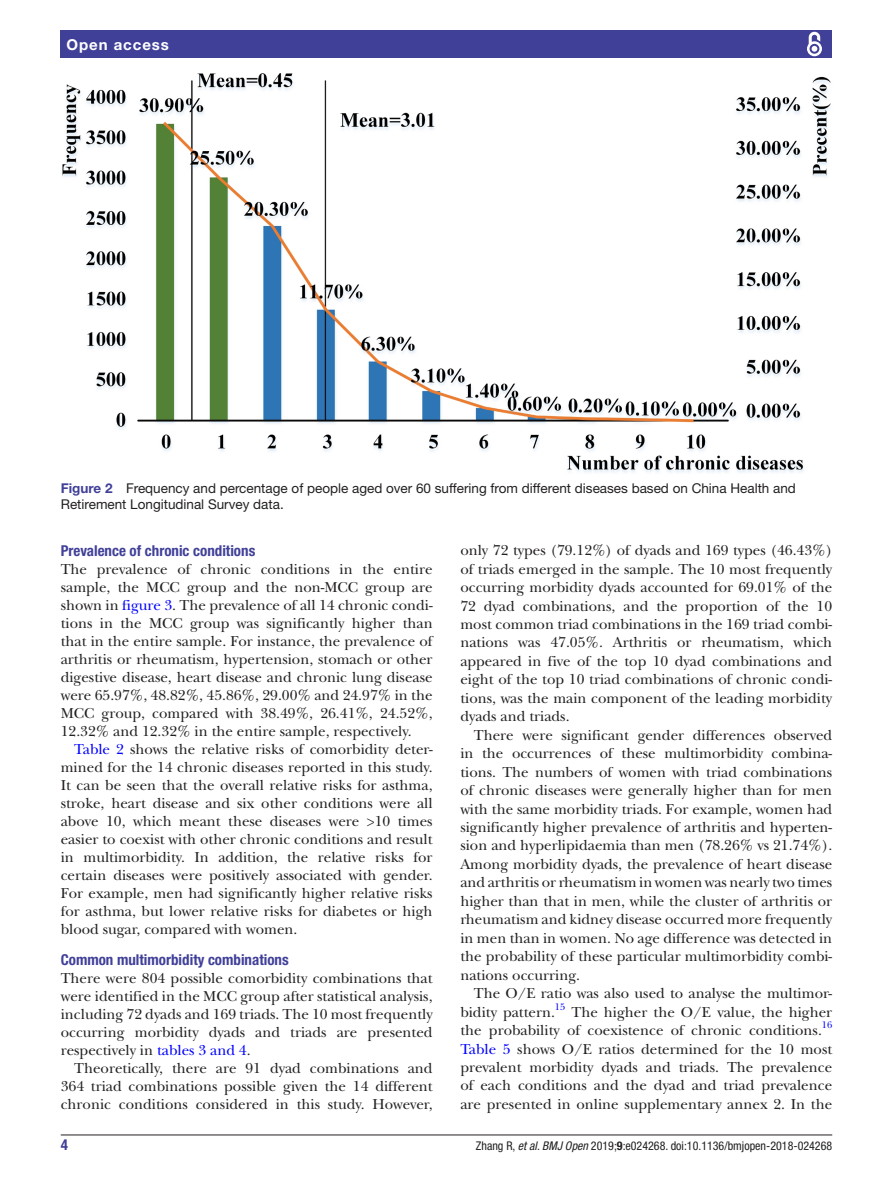
<style>
.page{position:relative;width:893px;height:1191px;background:#fff}
.page>*{position:absolute;margin:0;border:0;box-sizing:border-box;transform-origin:0 0}
.t1{font:15px/18.5px "New Baskerville";color:#231f20;text-align:justify}
.t2{font:700 condensed 15px "Helvetica Neue LT Std";color:#414099}
.t3{font:700 15px "Helvetica Neue LT Std";letter-spacing:.065em;color:#fff}
.t4{font:13.5px/16.2px "Helvetica Neue LT Std";color:#231f20}
.t5{font:condensed 12px "Helvetica Neue LT Std";color:#231f20}
.t6{font:9.9px "New Baskerville";color:#00f}
.s1{font-weight:700;color:#414099}
.s2{color:#00f}
.s3{font-style:italic}
.s4{font-weight:700}
</style>
<div class="page">
<hr style="left:61px;top:1134px;width:771px;height:1px;background:#231f20">
<div style="left:61px;top:31px;width:771px;height:27px;background:#414099"></div>
<svg style="left:807px;top:31px;width:15px;height:26px"></svg>
<img style="left:62px;top:73px;width:769px;height:400px">
<p class="t3" style="left:66px;top:35px;width:104px">Open access</p>
<p class="t4" style="left:61px;top:479px;width:737px"><span class="s1">Figure 2</span> Frequency and percentage of people aged over 60 suffering from different diseases based on China Health and<br>Retirement Longitudinal Survey data.</p>
<p class="t2" style="left:61px;top:541px;width:196px">Prevalence of chronic conditions</p>
<p class="t1" style="left:61px;top:560px;width:373px;line-height:18px">The prevalence of chronic conditions in the entire sample, the MCC group and the non-MCC group are shown in <span class="s2">figure 3</span>. The prevalence of all 14 chronic condi&shy;tions in the MCC group was significantly higher than that in the entire sample. For instance, the prevalence of arthritis or rheumatism, hypertension, stomach or other digestive disease, heart disease and chronic lung disease were 65.97%, 48.82%, 45.86%, 29.00% and 24.97% in the MCC group, compared with 38.49%, 26.41%, 24.52%, 12.32% and 12.32% in the entire sample, respectively.</p>
<p class="t1" style="left:61px;top:740px;width:373px;line-height:18px;text-indent:14px"><span class="s2">Table 2</span> shows the relative risks of comorbidity deter&shy;mined for the 14 chronic diseases reported in this study.<br>It can be seen that the overall relative risks for asthma, stroke, heart disease and six other conditions were all above 10, which meant these diseases were &gt;10 times easier to coexist with other chronic conditions and result in multimorbidity. In addition, the relative risks for certain diseases were positively associated with gender.<br>For example, men had significantly higher relative risks for asthma, but lower relative risks for diabetes or high blood sugar, compared with women.</p>
<p class="t2" style="left:61px;top:951px;width:229px">Common multimorbidity combinations</p>
<p class="t1" style="left:61px;top:969px;width:373px;line-height:18px">There were 804 possible comorbidity combinations that were identified in the MCC group after statistical analysis, including 72 dyads and 169 triads. The 10 most frequently occurring morbidity dyads and triads are presented respectively in <span class="s2">tables 3 and 4</span>.</p>
<p class="t1" style="left:61px;top:1059px;width:373px;line-height:18px;text-indent:14px">Theoretically, there are 91 dyad combinations and 364 triad combinations possible given the 14 different chronic conditions considered in this study. However,</p>
<p class="t1" style="left:460px;top:541px;width:373px">only 72 types (79.12%) of dyads and 169 types (46.43%) of triads emerged in the sample. The 10 most frequently occurring morbidity dyads accounted for 69.01% of the 72 dyad combinations, and the proportion of the 10 most common triad combinations in the 169 triad combi&shy;nations was 47.05%. Arthritis or rheumatism, which appeared in five of the top 10 dyad combinations and eight of the top 10 triad combinations of chronic condi&shy;tions, was the main component of the leading morbidity dyads and triads.</p>
<p class="t1" style="left:460px;top:725px;width:373px;text-indent:13px">There were significant gender differences observed in the occurrences of these multimorbidity combina&shy;tions. The numbers of women with triad combinations of chronic diseases were generally higher than for men with the same morbidity triads. For example, women had significantly higher prevalence of arthritis and hyperten&shy;sion and hyperlipidaemia than men (78.26% vs 21.74%).<br>Among morbidity dyads, the prevalence of heart disease and arthritis or rheumatism in women was nearly two times higher than that in men, while the cluster of arthritis or rheumatism and kidney disease occurred more frequently in men than in women. No age difference was detected in the probability of these particular multimorbidity combi&shy;nations occurring.</p>
<p class="t1" style="left:460px;top:984px;width:373px;text-indent:13px">The O/E ratio was also used to analyse the multimor&shy;bidity pattern.</p>
<p class="t6" style="left:555px;top:1000px;width:12px">15</p>
<p class="t1" style="left:460px;top:1002px;width:373px;text-indent:111px">The higher the O/E value, the higher the probability of coexistence of chronic conditions.<sup>16<br></sup><span class="s2">Table 5</span> shows O/E ratios determined for the 10 most prevalent morbidity dyads and triads. The prevalence of each conditions and the dyad and triad prevalence are presented in online supplementary annex 2. In the</p>
<p class="t2" style="left:61px;top:1135px;width:9px">4</p>
<p class="t5" style="left:476px;top:1138px;width:358px">Zhang R, <span class="s3">et al</span>. <span class="s3">BMJ Open</span> 2019;<span class="s4">9</span>:e024268. doi:10.1136/bmjopen-2018-024268</p>
</div>
